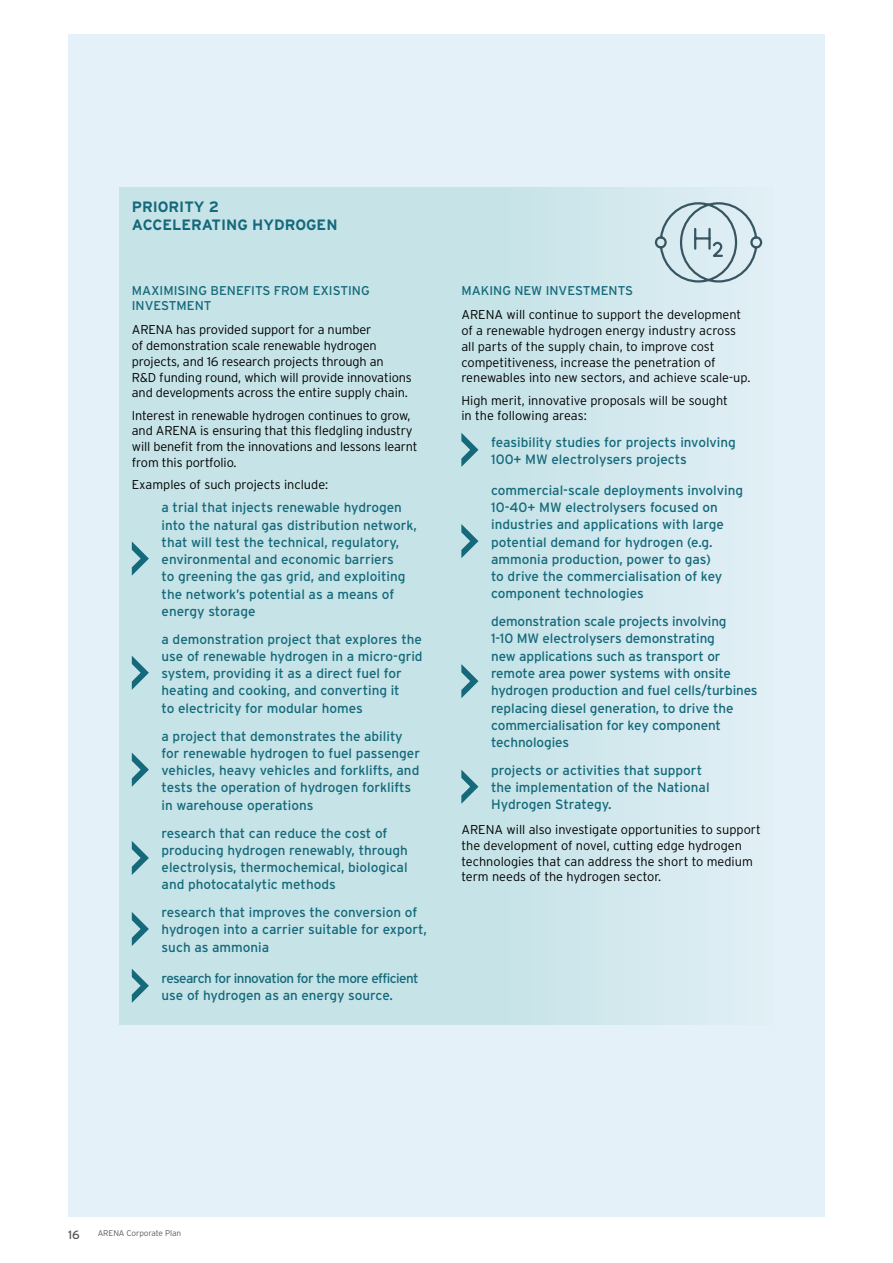
<style>
.page{position:relative;width:893px;height:1263px;background:#fff}
.page>*{position:absolute;margin:0;border:0;box-sizing:border-box;transform-origin:0 0}
.t1{font:700 15px/18px "Interstate";color:#14697a}
.t2{font:13.5px/17.2px "Interstate";color:#14697a}
.t3{font:13.5px/17.2px "Interstate";letter-spacing:-.04em;color:#14697a}
.t4{font:300 12.75px/15.8px "Interstate";letter-spacing:-.01em;color:#000}
.t5{font:12.75px/15px "Interstate";color:#14697a}
.t6{font:12px "Interstate";color:#58595b}
.t7{font:300 8.25px "Interstate";letter-spacing:-.01em;color:#58595b}
</style>
<div class="page">
<div style="left:68px;top:34px;width:757px;height:1182px;background:#e5f1f8"></div>
<div style="left:119px;top:187px;width:655px;height:838px;background:linear-gradient(to right,#bfe0e3,#d8ebf1)"></div>
<svg style="left:461px;top:433px;width:17px;height:34px"></svg>
<svg style="left:461px;top:524px;width:17px;height:34px"></svg>
<svg style="left:461px;top:664px;width:17px;height:34px"></svg>
<svg style="left:461px;top:770px;width:17px;height:34px"></svg>
<svg style="left:132px;top:541px;width:17px;height:35px"></svg>
<svg style="left:132px;top:656px;width:17px;height:34px"></svg>
<svg style="left:132px;top:752px;width:17px;height:35px"></svg>
<svg style="left:132px;top:841px;width:17px;height:34px"></svg>
<svg style="left:132px;top:912px;width:17px;height:34px"></svg>
<svg style="left:132px;top:969px;width:17px;height:34px"></svg>
<svg style="left:654px;top:201px;width:109px;height:83px"></svg>
<p class="t1" style="left:132px;top:198px;width:207px">PRIORITY 2<br>ACCELERATING HYDROGEN</p>
<p class="t5" style="left:132px;top:283px;width:239px">MAXIMISING BENEFITS FROM EXISTING<br>INVESTMENT</p>
<p class="t4" style="left:132px;top:322px;width:282px">ARENA has provided support for a number<br>of demonstration scale renewable hydrogen projects, and 16 research projects through an<br>R&amp;D funding round, which will provide innovations and developments across the entire supply chain.</p>
<p class="t4" style="left:132px;top:407px;width:287px">Interest in renewable hydrogen continues to grow, and ARENA is ensuring that this fledgling industry will benefit from the innovations and lessons learnt from this portfolio.</p>
<p class="t4" style="left:132px;top:476px;width:198px">Examples of such projects include:</p>
<p class="t2" style="left:162px;top:499px;width:257px">a trial that injects renewable hydrogen into the natural gas distribution network, that will test the technical, regulatory, environmental and economic barriers<br>to greening the gas grid, and exploiting the network’s potential as a means of energy storage</p>
<p class="t2" style="left:162px;top:630px;width:263px">a demonstration project that explores the use of renewable hydrogen in a micro-grid system, providing it as a direct fuel for heating and cooking, and converting it<br>to electricity for modular homes</p>
<p class="t2" style="left:162px;top:727px;width:260px">a project that demonstrates the ability for renewable hydrogen to fuel passenger vehicles, heavy vehicles and forklifts, and tests the operation of hydrogen forklifts in warehouse operations</p>
<p class="t2" style="left:162px;top:824px;width:248px">research that can reduce the cost of producing hydrogen renewably, through electrolysis, thermochemical, biological and photocatalytic methods</p>
<p class="t2" style="left:162px;top:904px;width:267px">research that improves the conversion of hydrogen into a carrier suitable for export, such as ammonia</p>
<p class="t3" style="left:162px;top:969px;width:259px">research for innovation for the more efficient use of hydrogen as an energy source.</p>
<p class="t5" style="left:461px;top:283px;width:173px">MAKING NEW INVESTMENTS</p>
<p class="t4" style="left:461px;top:307px;width:291px">ARENA will continue to support the development of a renewable hydrogen energy industry across all parts of the supply chain, to improve cost competitiveness, increase the penetration of renewables into new sectors, and achieve scale-up.</p>
<p class="t4" style="left:461px;top:392px;width:268px">High merit, innovative proposals will be sought in the following areas:</p>
<p class="t2" style="left:491px;top:433px;width:246px">feasibility studies for projects involving<br>100+ MW electrolysers projects</p>
<p class="t2" style="left:491px;top:481px;width:253px">commercial-scale deployments involving 10-40+ MW electrolysers focused on industries and applications with large potential demand for hydrogen (e.g. ammonia production, power to gas)<br>to drive the commercialisation of key component technologies</p>
<p class="t2" style="left:491px;top:613px;width:268px">demonstration scale projects involving<br>1-10 MW electrolysers demonstrating<br>new applications such as transport or remote area power systems with onsite hydrogen production and fuel cells/turbines replacing diesel generation, to drive the commercialisation for key component technologies</p>
<p class="t2" style="left:491px;top:761px;width:220px">projects or activities that support the implementation of the National<br>Hydrogen Strategy.</p>
<p class="t4" style="left:461px;top:821px;width:301px">ARENA will also investigate opportunities to support the development of novel, cutting edge hydrogen technologies that can address the short to medium term needs of the hydrogen sector.</p>
<p class="t6" style="left:68px;top:1228px;width:13px">16</p>
<p class="t7" style="left:98px;top:1228px;width:85px">ARENA Corporate Plan</p>
</div>
